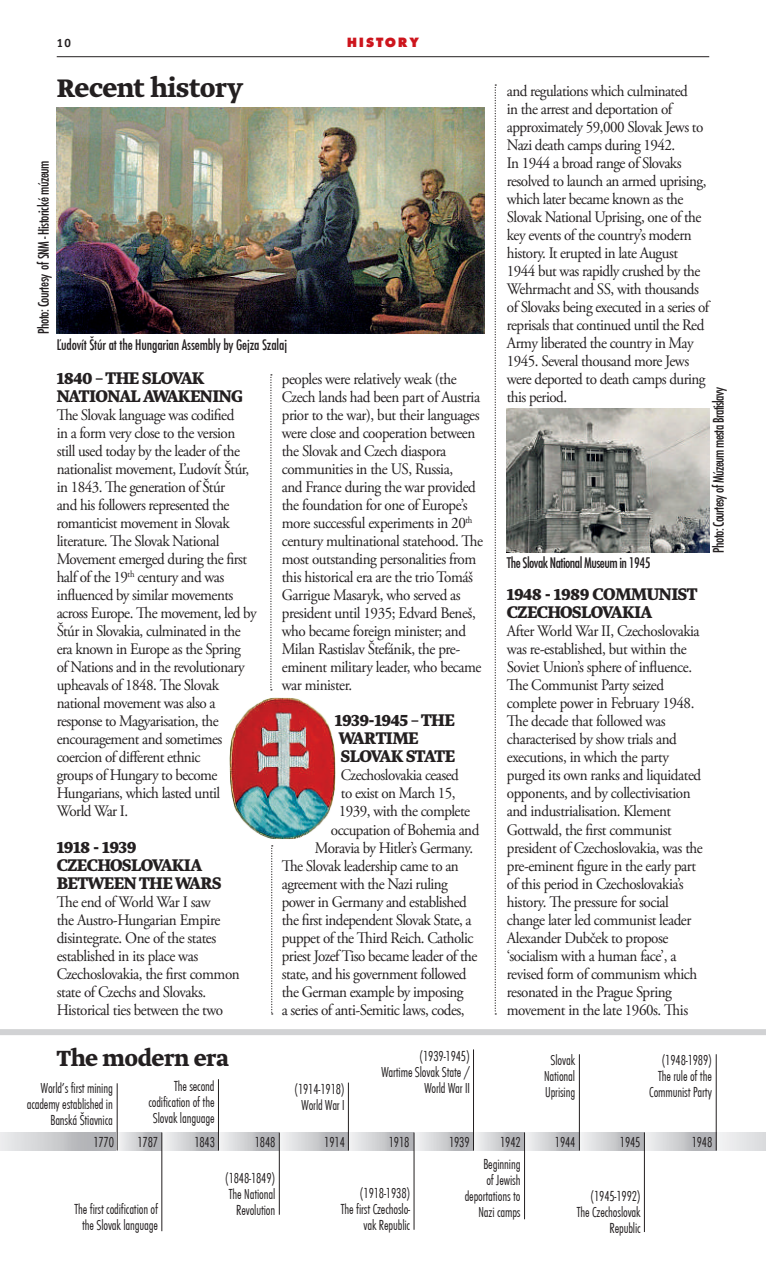
<style>
.page{position:relative;width:766px;height:1276px;background:#fff}
.page>*{position:absolute;margin:0;border:0;box-sizing:border-box;transform-origin:0 0}
.t1{font:700 30px "SME Greta Text";letter-spacing:-.01em;color:#231f20;scale:.96 1}
.t2{font:700 26px "SME Greta Text";letter-spacing:-.01em;color:#231f20;scale:.96 1}
.t3{font:700 20px/18px "SME Greta Text";letter-spacing:-.03em;color:#231f20;scale:.94 1}
.t4{font:16px/18px "Adobe Garamond Pro";letter-spacing:-.035em;color:#231f20;scale:.94 1}
.t5{font:16px "Futura Cond TCE Med";letter-spacing:-.03em;color:#231f20;scale:.96 1}
.t6{font:16px "Futura Cond TCE Med";letter-spacing:-.01em;color:#231f20;scale:.96 1}
.t7{font:15px/16px "Futura Cond TCE Lig";letter-spacing:-.01em;color:#231f20;text-align:right;scale:.96 1}
.t8{font:14px "Futura TCE Ext Bol";letter-spacing:.115em;color:#cd151d}
.t9{font:12px "Officina Sans Itc TCE Bol";color:#231f20}
</style>
<div class="page">
<hr style="left:57px;top:56px;width:652px;height:1px;background:#231f20">
<svg style="left:270px;top:374px;width:2px;height:316px"></svg>
<svg style="left:494px;top:84px;width:2px;height:930px"></svg>
<img style="left:506px;top:408px;width:203px;height:145px">
<img style="left:57px;top:107px;width:427px;height:226px">
<div style="left:715px;top:1132px;width:50px;height:18px;background:linear-gradient(to right,#f4f5f6,#dadbdd)"></div>
<div style="left:218px;top:1132px;width:61px;height:18px;background:linear-gradient(to right,#f2f3f4,#a5a6ab)"></div>
<div style="left:642px;top:1132px;width:74px;height:18px;background:linear-gradient(to right,#f2f3f3,#a7a8ad)"></div>
<div style="left:579px;top:1132px;width:65px;height:18px;background:linear-gradient(to right,#f3f3f4,#a5a7ab)"></div>
<div style="left:524px;top:1132px;width:55px;height:18px;background:linear-gradient(to right,#f3f3f4,#a5a7ab)"></div>
<div style="left:474px;top:1132px;width:50px;height:18px;background:linear-gradient(to right,#f2f3f4,#a8a9ad)"></div>
<div style="left:414px;top:1132px;width:59px;height:18px;background:linear-gradient(to right,#f3f3f4,#a6a7ab)"></div>
<div style="left:347px;top:1132px;width:67px;height:18px;background:linear-gradient(to right,#f2f3f4,#a5a6aa)"></div>
<div style="left:0;top:1029px;width:765px;height:6px;background:#d1d2d4"></div>
<div style="left:0;top:1132px;width:120px;height:18px;background:linear-gradient(to right,#eaebed,#a7a7ab)"></div>
<div style="left:117px;top:1132px;width:45px;height:18px;background:linear-gradient(to right,#f2f3f4,#a5a6aa)"></div>
<div style="left:162px;top:1132px;width:57px;height:18px;background:linear-gradient(to right,#f2f3f4,#a5a6aa)"></div>
<div style="left:279px;top:1132px;width:69px;height:18px;background:linear-gradient(to right,#f3f3f4,#a5a7ab)"></div>
<hr style="left:161px;top:1132px;width:1px;height:99px;background:#231f20">
<hr style="left:279px;top:1132px;width:1px;height:82px;background:#231f20">
<hr style="left:524px;top:1132px;width:1px;height:87px;background:#231f20">
<hr style="left:644px;top:1132px;width:1px;height:100px;background:#231f20">
<hr style="left:413px;top:1132px;width:1px;height:97px;background:#231f20">
<hr style="left:117px;top:1083px;width:1px;height:67px;background:#231f20">
<hr style="left:218px;top:1079px;width:1px;height:71px;background:#231f20">
<hr style="left:348px;top:1082px;width:1px;height:68px;background:#231f20">
<hr style="left:473px;top:1049px;width:1px;height:101px;background:#231f20">
<hr style="left:579px;top:1054px;width:1px;height:96px;background:#231f20">
<hr style="left:715px;top:1054px;width:1px;height:96px;background:#231f20">
<img style="left:229px;top:698px;width:106px;height:141px">
<svg style="left:271px;top:845px;width:2px;height:169px"></svg>
<p class="t9" style="left:57px;top:36px;width:16px">10</p>
<p class="t8" style="left:347px;top:34px;width:74px">HISTORY</p>
<h1 class="t1" style="left:57px;top:71px;width:196px">Recent history</h1>
<p class="t5" style="left:34px;top:334px;width:182px;rotate:-90deg">Photo: Courtesy of SNM - Historické múzeum</p>
<p class="t6" style="left:57px;top:336px;width:241px">Ľudovít Štúr at the Hungarian Assembly by Gejza Szalaj</p>
<p class="t3" style="left:57px;top:369px;width:200px">1840 – THE SLOVAK<br>NATIONAL AWAKENING</p>
<p class="t4" style="left:57px;top:407px;width:214px">The Slovak language was codified<br>in a form very close to the version still used today by the leader of the nationalist movement, Ľudovít Štúr, in 1843. The generation of Štúr<br>and his followers represented the romanticist movement in Slovak literature. The Slovak National<br>Movement emerged during the first half of the 19<sup>th</sup> century and was influenced by similar movements across Europe. The movement, led by<br>Štúr in Slovakia, culminated in the era known in Europe as the Spring<br>of Nations and in the revolutionary upheavals of 1848. The Slovak national movement was also a response to Magyarisation, the encouragement and sometimes coercion of different ethnic<br>groups of Hungary to become<br>Hungarians, which lasted until<br>World War I.</p>
<p class="t3" style="left:57px;top:837px;width:177px">1918 - 1939<br>CZECHOSLOVAKIA<br>BETWEEN THE WARS</p>
<p class="t4" style="left:57px;top:893px;width:196px">The end of World War I saw<br>the Austro-Hungarian Empire disintegrate. One of the states established in its place was<br>Czechoslovakia, the first common state of Czechs and Slovaks.<br>Historical ties between the two</p>
<p class="t4" style="left:282px;top:371px;width:215px">peoples were relatively weak (the Czech lands had been part of Austria prior to the war), but their languages were close and cooperation between the Slovak and Czech diaspora communities in the US, Russia,<br>and France during the war provided the foundation for one of Europe’s more successful experiments in 20<sup>th </sup>century multinational statehood. The most outstanding personalities from this historical era are the trio Tomáš Garrigue Masaryk, who served as president until 1935; Edvard Beneš, who became foreign minister; and Milan Rastislav Štefánik, the pre&shy;eminent military leader, who became war minister.</p>
<p class="t3" style="left:335px;top:711px;width:129px">1939-1945 – THE<br>WARTIME<br>SLOVAK STATE</p>
<p class="t4" style="left:341px;top:767px;width:127px">Czechoslovakia ceased</p>
<p class="t4" style="left:341px;top:785px;width:123px">to exist on March 15,</p>
<p class="t4" style="left:339px;top:803px;width:141px">1939, with the complete</p>
<p class="t4" style="left:331px;top:821px;width:159px">occupation of Bohemia and</p>
<p class="t4" style="left:315px;top:839px;width:170px">Moravia by Hitler’s Germany.</p>
<p class="t4" style="left:282px;top:857px;width:190px">The Slovak leadership came to an</p>
<p class="t4" style="left:282px;top:875px;width:178px">agreement with the Nazi ruling</p>
<p class="t4" style="left:282px;top:893px;width:198px">power in Germany and established</p>
<p class="t4" style="left:282px;top:911px;width:203px">the first independent Slovak State, a</p>
<p class="t4" style="left:282px;top:929px;width:205px">puppet of the Third Reich. Catholic</p>
<p class="t4" style="left:282px;top:947px;width:209px">priest Jozef Tiso became leader of the</p>
<p class="t4" style="left:282px;top:965px;width:198px">state, and his government followed</p>
<p class="t4" style="left:282px;top:983px;width:195px">the German example by imposing</p>
<p class="t4" style="left:282px;top:1001px;width:196px">a series of anti-Semitic laws, codes,</p>
<p class="t4" style="left:506px;top:83px;width:217px">and regulations which culminated<br>in the arrest and deportation of approximately 59,000 Slovak Jews to Nazi death camps during 1942.<br>In 1944 a broad range of Slovaks resolved to launch an armed uprising, which later became known as the Slovak National Uprising, one of the key events of the country’s modern history. It erupted in late August 1944 but was rapidly crushed by the Wehrmacht and SS, with thousands of Slovaks being executed in a series of reprisals that continued until the Red Army liberated the country in May 1945. Several thousand more Jews were deported to death camps during this period.</p>
<p class="t5" style="left:709px;top:552px;width:174px;rotate:-90deg">Photo: Courtesy of Múzeum mesta Bratislavy</p>
<p class="t5" style="left:506px;top:554px;width:151px">The Slovak National Museum in 1945</p>
<p class="t3" style="left:506px;top:585px;width:204px">1948 - 1989 COMMUNIST<br>CZECHOSLOVAKIA</p>
<p class="t4" style="left:506px;top:623px;width:210px">After World War II, Czechoslovakia was re-established, but within the Soviet Union’s sphere of influence.<br>The Communist Party seized complete power in February 1948.<br>The decade that followed was characterised by show trials and executions, in which the party purged its own ranks and liquidated opponents, and by collectivisation and industrialisation. Klement Gottwald, the first communist president of Czechoslovakia, was the pre-eminent figure in the early part of this period in Czechoslovakia’s history. The pressure for social change later led communist leader Alexander Dubček to propose ‘socialism with a human face’, a revised form of communism which resonated in the Prague Spring movement in the late 1960s. This</p>
<h2 class="t2" style="left:57px;top:1043px;width:181px">The modern era</h2>
<p class="t7" style="left:27px;top:1080px;width:91px">World’s first mining academy established in<br>Banská Štiavnica</p>
<p class="t7" style="left:148px;top:1078px;width:70px">The second codification of the<br>Slovak language</p>
<p class="t7" style="left:294px;top:1080px;width:54px;text-align:center">(1914-1918)<br>World War I</p>
<p class="t7" style="left:381px;top:1048px;width:94px">(1939-1945)<br>Wartime Slovak State /<br>World War II</p>
<p class="t7" style="left:649px;top:1051px;width:67px">(1948-1989)<br>The rule of the<br>Communist Party</p>
<p class="t7" style="left:544px;top:1051px;width:34px;text-align:center">Slovak<br>National<br>Uprising</p>
<p class="t7" style="left:93px;top:1133px;width:23px">1770</p>
<p class="t7" style="left:137px;top:1133px;width:23px">1787</p>
<p class="t7" style="left:194px;top:1133px;width:23px">1843</p>
<p class="t7" style="left:255px;top:1133px;width:23px">1848</p>
<p class="t7" style="left:324px;top:1133px;width:23px">1914</p>
<p class="t7" style="left:388px;top:1133px;width:23px">1918</p>
<p class="t7" style="left:449px;top:1133px;width:23px">1939</p>
<p class="t7" style="left:500px;top:1133px;width:23px">1942</p>
<p class="t7" style="left:554px;top:1133px;width:23px">1944</p>
<p class="t7" style="left:619px;top:1133px;width:23px">1945</p>
<p class="t7" style="left:691px;top:1133px;width:23px">1948</p>
<p class="t7" style="left:75px;top:1201px;width:88px;text-align:center">The first codification of the Slovak language</p>
<p class="t7" style="left:225px;top:1170px;width:54px">(1848-1849)<br>The National<br>Revolution</p>
<p class="t7" style="left:464px;top:1156px;width:60px">Beginning<br>of Jewish deportations to<br>Nazi camps</p>
<p class="t7" style="left:341px;top:1184px;width:74px">(1918-1938)<br>The first Czechoslo&shy;vak Republic</p>
<p class="t7" style="left:576px;top:1188px;width:68px">(1945-1992)<br>The Czechoslovak<br>Republic</p>
</div>
